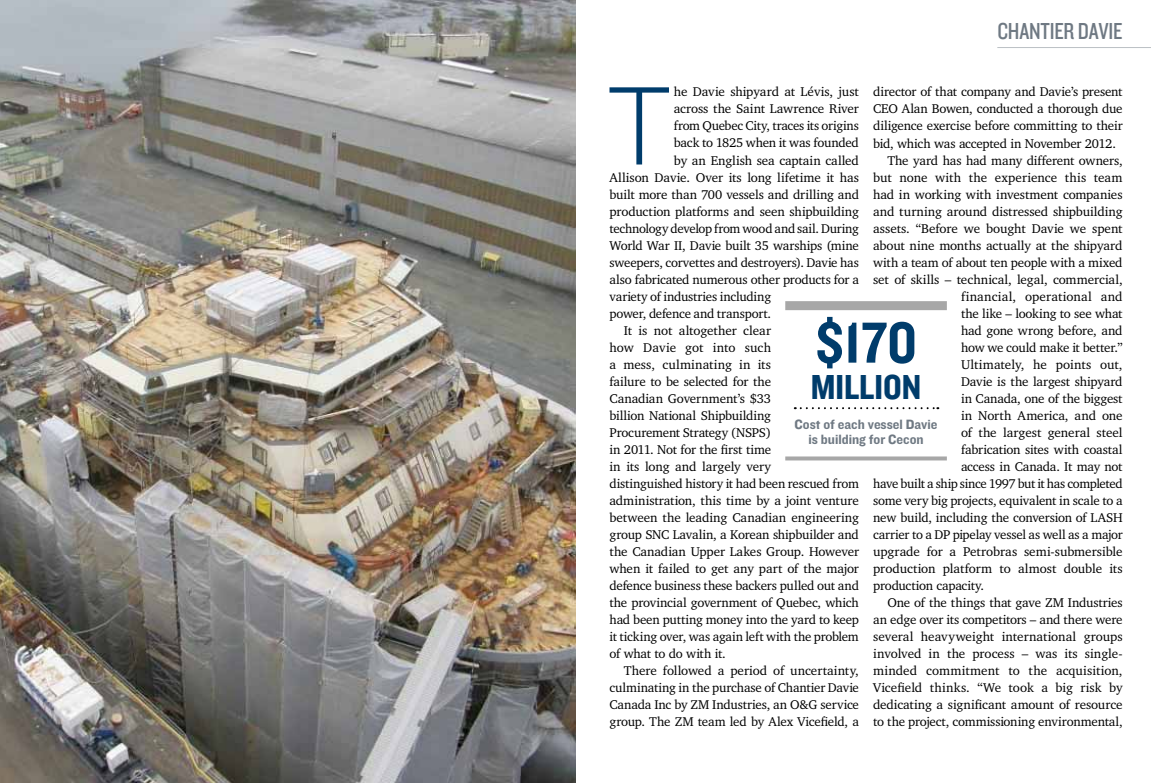
<style>
.page{position:relative;width:1151px;height:783px;background:#fff}
.page>*{position:absolute;margin:0;border:0;box-sizing:border-box;transform-origin:0 0}
.t1{font:300 110.1px "Gotham HTF";color:#003c6b}
.t2{font:60px "Knockout HTF50 Welterweight";color:#003c6b}
.t3{font:36px "Knockout HTF50 Welterweight";color:#003c6b}
.t4{font:24px "Knockout HTF29 Junior Liteweight";letter-spacing:-.01em;color:#6f7983}
.t5{font:14px/15px "Knockout HTF51 Middleweight";color:#6f7983;text-align:center}
.t6{font:13px "Charter IT Cby BT";letter-spacing:-.01em;color:#000}
.t7{font:13px "Charter IT Cby BT";letter-spacing:.015em;color:#000}
.t8{font:13px "Charter IT Cby BT";letter-spacing:-.03em;color:#000}
</style>
<div class="page">
<img style="left:0;top:0;width:575px;height:782px">
<hr style="left:997px;top:47px;width:154px;height:1px;background:#bbc0c4">
<div style="left:785px;top:301px;width:162px;height:9px;background:#a7a7a7"></div>
<svg style="left:795px;top:407px;width:143px;height:2px"></svg>
<svg style="left:785px;top:456px;width:162px;height:4px"></svg>
<h3 class="t4" style="left:997px;top:18px;width:127px">CHANTIER DAVIE</h3>
<p class="t6" style="left:873px;top:84px;width:251px">director of that company and Davie’s present</p>
<p class="t6" style="left:873px;top:101px;width:251px">CEO Alan Bowen, conducted a thorough due</p>
<p class="t6" style="left:873px;top:118px;width:251px">diligence exercise before committing to their</p>
<p class="t6" style="left:873px;top:135px;width:244px">bid, which was accepted in November 2012.</p>
<p class="t6" style="left:887px;top:152px;width:237px">The yard has had many different owners,</p>
<p class="t6" style="left:873px;top:169px;width:251px">but none with the experience this team</p>
<p class="t6" style="left:873px;top:186px;width:251px">had in working with investment companies</p>
<p class="t6" style="left:873px;top:203px;width:251px">and turning around distressed shipbuilding</p>
<p class="t6" style="left:873px;top:220px;width:251px">assets. “Before we bought Davie we spent</p>
<p class="t6" style="left:873px;top:237px;width:251px">about nine months actually at the shipyard</p>
<p class="t6" style="left:873px;top:254px;width:251px">with a team of about ten people with a mixed</p>
<p class="t6" style="left:873px;top:271px;width:251px">set of skills – technical, legal, commercial,</p>
<p class="t7" style="left:961px;top:288px;width:163px">financial, operational and</p>
<p class="t6" style="left:961px;top:305px;width:163px">the like – looking to see what</p>
<p class="t6" style="left:961px;top:322px;width:163px">had gone wrong before, and</p>
<p class="t6" style="left:961px;top:339px;width:163px">how we could make it better.”</p>
<p class="t6" style="left:961px;top:356px;width:163px">Ultimately, he points out,</p>
<p class="t6" style="left:961px;top:373px;width:163px">Davie is the largest shipyard</p>
<p class="t6" style="left:961px;top:390px;width:163px">in Canada, one of the biggest</p>
<p class="t6" style="left:961px;top:407px;width:163px">in North America, and one</p>
<p class="t6" style="left:961px;top:424px;width:163px">of the largest general steel</p>
<p class="t6" style="left:961px;top:441px;width:163px">fabrication sites with coastal</p>
<p class="t6" style="left:961px;top:458px;width:163px">access in Canada. It may not</p>
<p class="t8" style="left:873px;top:475px;width:251px">have built a ship since 1997 but it has completed</p>
<p class="t6" style="left:873px;top:492px;width:251px">some very big projects, equivalent in scale to a</p>
<p class="t6" style="left:873px;top:509px;width:251px">new build, including the conversion of LASH</p>
<p class="t6" style="left:873px;top:526px;width:251px">carrier to a DP pipelay vessel as well as a major</p>
<p class="t6" style="left:873px;top:543px;width:251px">upgrade for a Petrobras semi-submersible</p>
<p class="t6" style="left:873px;top:560px;width:251px">production platform to almost double its</p>
<p class="t6" style="left:873px;top:577px;width:113px">production capacity.</p>
<p class="t6" style="left:887px;top:594px;width:237px">One of the things that gave ZM Industries</p>
<p class="t6" style="left:873px;top:611px;width:251px">an edge over its competitors – and there were</p>
<p class="t6" style="left:873px;top:628px;width:251px">several heavyweight international groups</p>
<p class="t6" style="left:873px;top:645px;width:251px">involved in the process – was its single-</p>
<p class="t6" style="left:873px;top:662px;width:251px">minded commitment to the acquisition,</p>
<p class="t6" style="left:873px;top:679px;width:251px">Vicefield thinks. “We took a big risk by</p>
<p class="t6" style="left:873px;top:696px;width:251px">dedicating a significant amount of resource</p>
<p class="t6" style="left:873px;top:713px;width:251px">to the project, commissioning environmental,</p>
<h1 class="t1" style="left:603px;top:66px;width:73px">T</h1>
<p class="t6" style="left:674px;top:84px;width:187px">he Davie shipyard at Lévis, just</p>
<p class="t6" style="left:674px;top:101px;width:187px">across the Saint Lawrence River</p>
<p class="t6" style="left:674px;top:118px;width:187px">from Quebec City, traces its origins</p>
<p class="t6" style="left:674px;top:135px;width:187px">back to 1825 when it was founded</p>
<p class="t6" style="left:674px;top:152px;width:187px">by an English sea captain called</p>
<p class="t6" style="left:609px;top:169px;width:251px">Allison Davie. Over its long lifetime it has</p>
<p class="t6" style="left:609px;top:186px;width:251px">built more than 700 vessels and drilling and</p>
<p class="t6" style="left:609px;top:203px;width:251px">production platforms and seen shipbuilding</p>
<p class="t6" style="left:609px;top:220px;width:251px">technology develop from wood and sail. During</p>
<p class="t6" style="left:609px;top:237px;width:251px">World War II, Davie built 35 warships (mine</p>
<p class="t6" style="left:609px;top:254px;width:251px">sweepers, corvettes and destroyers). Davie has</p>
<p class="t6" style="left:609px;top:271px;width:251px">also fabricated numerous other products for a</p>
<p class="t6" style="left:609px;top:288px;width:163px">variety of industries including</p>
<p class="t6" style="left:609px;top:305px;width:163px">power, defence and transport.</p>
<p class="t6" style="left:624px;top:322px;width:149px">It is not altogether clear</p>
<p class="t6" style="left:609px;top:339px;width:163px">how Davie got into such</p>
<p class="t7" style="left:609px;top:356px;width:163px">a mess, culminating in its</p>
<p class="t6" style="left:609px;top:373px;width:163px">failure to be selected for the</p>
<p class="t6" style="left:609px;top:390px;width:163px">Canadian Government’s $33</p>
<p class="t6" style="left:609px;top:407px;width:163px">billion National Shipbuilding</p>
<p class="t6" style="left:609px;top:424px;width:163px">Procurement Strategy (NSPS)</p>
<p class="t6" style="left:609px;top:441px;width:163px">in 2011. Not for the first time</p>
<p class="t6" style="left:609px;top:458px;width:163px">in its long and largely very</p>
<p class="t6" style="left:609px;top:475px;width:251px">distinguished history it had been rescued from</p>
<p class="t6" style="left:609px;top:492px;width:251px">administration, this time by a joint venture</p>
<p class="t6" style="left:609px;top:509px;width:251px">between the leading Canadian engineering</p>
<p class="t6" style="left:609px;top:526px;width:251px">group SNC Lavalin, a Korean shipbuilder and</p>
<p class="t6" style="left:609px;top:543px;width:251px">the Canadian Upper Lakes Group. However</p>
<p class="t6" style="left:609px;top:560px;width:251px">when it failed to get any part of the major</p>
<p class="t6" style="left:609px;top:577px;width:251px">defence business these backers pulled out and</p>
<p class="t6" style="left:609px;top:594px;width:251px">the provincial government of Quebec, which</p>
<p class="t6" style="left:609px;top:611px;width:251px">had been putting money into the yard to keep</p>
<p class="t6" style="left:609px;top:628px;width:251px">it ticking over, was again left with the problem</p>
<p class="t6" style="left:609px;top:645px;width:118px">of what to do with it.</p>
<p class="t6" style="left:624px;top:662px;width:237px">There followed a period of uncertainty,</p>
<p class="t6" style="left:609px;top:679px;width:251px">culminating in the purchase of Chantier Davie</p>
<p class="t6" style="left:609px;top:696px;width:251px">Canada Inc by ZM Industries, an O&amp;G service</p>
<p class="t6" style="left:609px;top:713px;width:251px">group. The ZM team led by Alex Vicefield, a</p>
<h2 class="t2" style="left:815px;top:311px;width:103px">$170</h2>
<h3 class="t3" style="left:811px;top:368px;width:112px">MILLION</h3>
<p class="t5" style="left:795px;top:417px;width:144px">Cost of each vessel Davie is building for Cecon</p>
</div>
